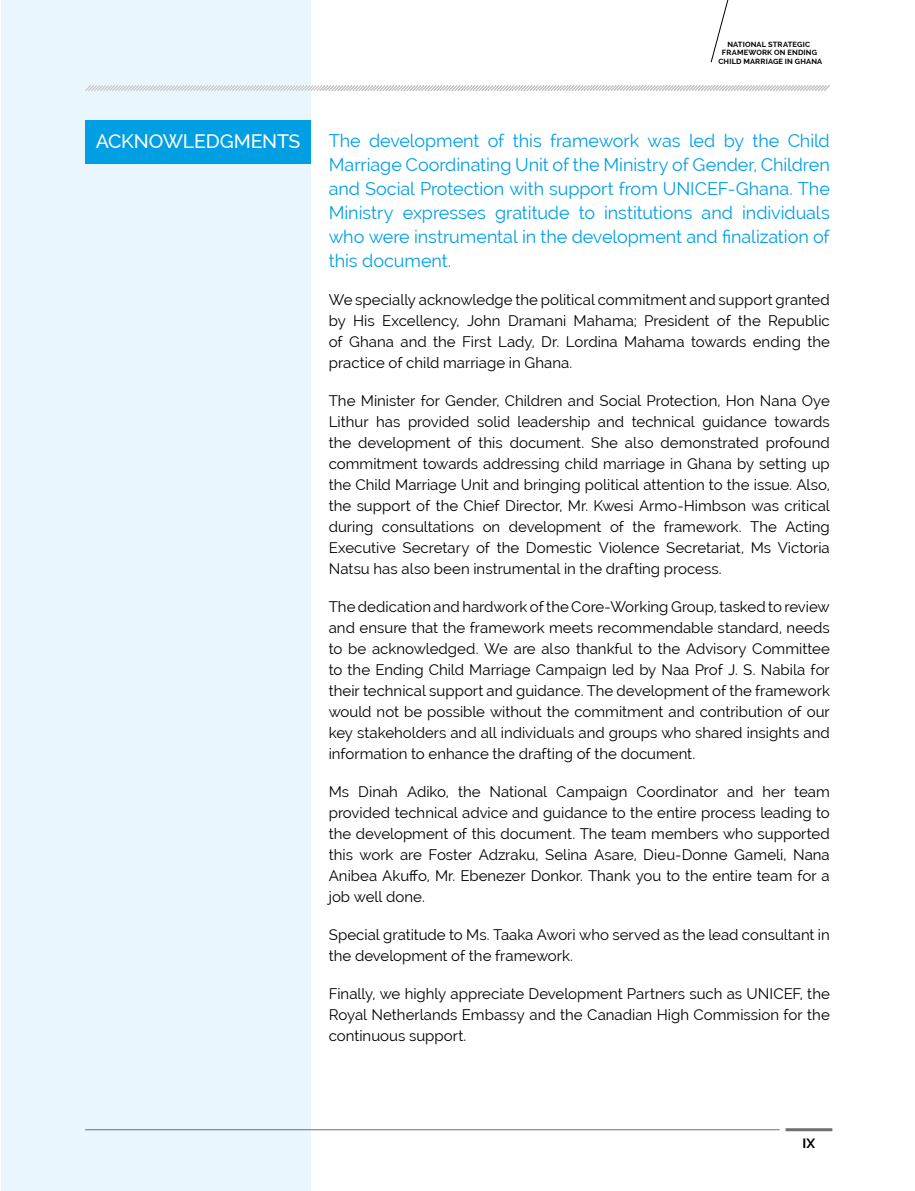
<style>
.page{position:relative;width:915px;height:1191px;background:#fff}
.page>*{position:absolute;margin:0;border:0;box-sizing:border-box;transform-origin:0 0}
.t1{font:500 19.5px "Raleway";letter-spacing:-.015em;color:#fff}
.t2{font:18px/24px "Raleway";color:#009fe3;text-align:justify}
.t3{font:15px/21px "Raleway";color:#000;text-align:justify}
.t4{font:700 13.5px "Raleway";color:#000}
.t5{font:700 7.5px/8.2px "Raleway";letter-spacing:.02em;color:#000;text-align:center}
</style>
<div class="page">
<div style="left:1px;top:0;width:309px;height:1191px;background:#eaf6fe"></div>
<div style="left:85px;top:120px;width:225px;height:44px;background:#009fe3"></div>
<svg style="left:85px;top:855px;width:251px;height:336px"></svg>
<svg style="left:85px;top:84px;width:745px;height:8px"></svg>
<svg style="left:710px;top:0;width:19px;height:63px"></svg>
<hr style="left:785px;top:1128px;width:47px;height:3px;background:#706f6f">
<hr style="left:85px;top:1129px;width:694px;height:1px;background:#706f6f">
<p class="t5" style="left:718px;top:40px;width:105px">NATIONAL STRATEGIC<br>FRAMEWORK ON ENDING<br>CHILD MARRIAGE IN GHANA</p>
<h1 class="t1" style="left:96px;top:130px;width:206px">ACKNOWLEDGMENTS</h1>
<p class="t2" style="left:328px;top:128px;width:502px">The development of this framework was led by the Child Marriage Coordinating Unit of the Ministry of Gender, Children and Social Protection with support from UNICEF-Ghana. The Ministry expresses gratitude to institutions and individuals who were instrumental in the development and finalization of this document.</p>
<p class="t3" style="left:328px;top:289px;width:502px">We specially acknowledge the political commitment and support granted by His Excellency, John Dramani Mahama; President of the Republic of Ghana and the First Lady, Dr. Lordina Mahama towards ending the practice of child marriage in Ghana.</p>
<p class="t3" style="left:328px;top:390px;width:502px">The Minister for Gender, Children and Social Protection, Hon Nana Oye Lithur has provided solid leadership and technical guidance towards the development of this document. She also demonstrated profound commitment towards addressing child marriage in Ghana by setting up the Child Marriage Unit and bringing political attention to the issue. Also, the support of the Chief Director, Mr. Kwesi Armo-Himbson was critical during consultations on development of the framework. The Acting Executive Secretary of the Domestic Violence Secretariat, Ms Victoria Natsu has also been instrumental in the drafting process.</p>
<p class="t3" style="left:328px;top:596px;width:502px">The dedication and hardwork of the Core-Working Group, tasked to review and ensure that the framework meets recommendable standard, needs to be acknowledged. We are also thankful to the Advisory Committee to the Ending Child Marriage Campaign led by Naa Prof J. S. Nabila for their technical support and guidance. The development of the framework would not be possible without the commitment and contribution of our key stakeholders and all individuals and groups who shared insights and information to enhance the drafting of the document.</p>
<p class="t3" style="left:328px;top:781px;width:502px">Ms Dinah Adiko, the National Campaign Coordinator and her team provided technical advice and guidance to the entire process leading to the development of this document. The team members who supported this work are Foster Adzraku, Selina Asare, Dieu-Donne Gameli, Nana Anibea Akuffo, Mr. Ebenezer Donkor. Thank you to the entire team for a job well done.</p>
<p class="t3" style="left:328px;top:924px;width:502px">Special gratitude to Ms. Taaka Awori who served as the lead consultant in the development of the framework.</p>
<p class="t3" style="left:328px;top:983px;width:502px">Finally, we highly appreciate Development Partners such as UNICEF, the Royal Netherlands Embassy and the Canadian High Commission for the continuous support.</p>
<p class="t4" style="left:802px;top:1136px;width:14px">IX</p>
</div>
